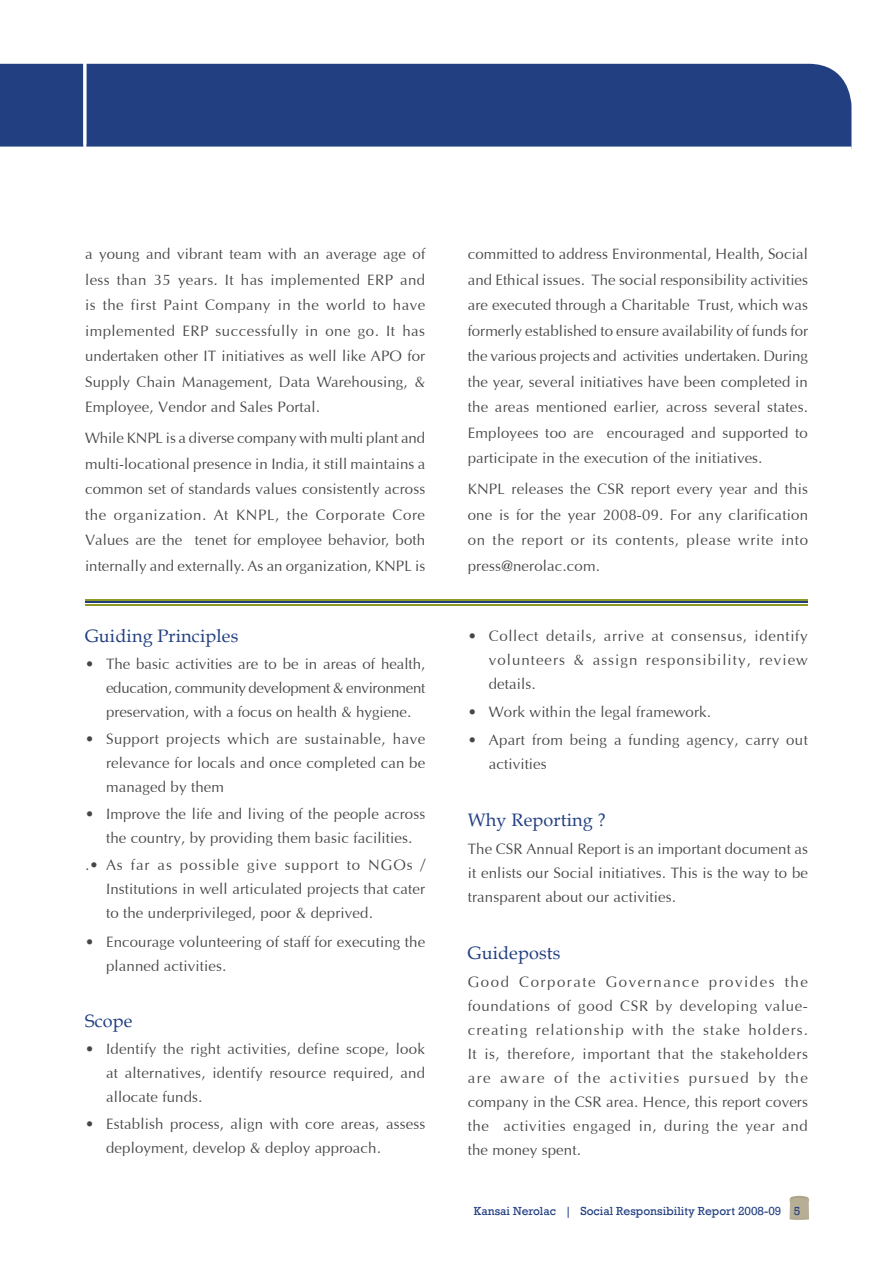
<style>
.page{position:relative;width:893px;height:1263px;background:#fff}
.page>*{position:absolute;margin:0;border:0;box-sizing:border-box;transform-origin:0 0}
.t1{font:18px "Book Antiqua";letter-spacing:.01em;color:#213f81}
.t2{font:15px/24px "Interface S Si";letter-spacing:.01em;color:#464646;text-align:justify}
.t3{font:12px "Rockwell";color:#213f81}
</style>
<div class="page">
<img style="left:789px;top:1200px;width:20px;height:6px">
<svg style="left:789px;top:1196px;width:20px;height:4px"></svg>
<div style="left:0;top:64px;width:851px;height:83px;background:#213f81"></div>
<hr style="left:83px;top:60px;width:3px;height:88px;background:#fff">
<hr style="left:85px;top:599px;width:723px;height:2px;background:#8f9a26">
<hr style="left:85px;top:601px;width:723px;height:2px;background:#213f81">
<hr style="left:85px;top:604px;width:723px;height:1px;background:#8f9a26">
<svg style="left:789px;top:1206px;width:20px;height:14px"></svg>
<p class="t2" style="left:85px;top:242px;width:342px;line-height:25.5px">a young and vibrant team with an average age of less than 35 years. It has implemented ERP and is the first Paint Company in the world to have implemented ERP successfully in one go. It has undertaken other IT initiatives as well like APO for Supply Chain Management, Data Warehousing, &amp; Employee, Vendor and Sales Portal.</p>
<p class="t2" style="left:85px;top:425px;width:342px;line-height:25.5px">While KNPL is a diverse company with multi plant and multi-locational presence in India, it still maintains a common set of standards values consistently across the organization. At KNPL, the Corporate Core Values are the tenet for employee behavior, both internally and externally. As an organization, KNPL is</p>
<p class="t1" style="left:85px;top:624px;width:155px">Guiding Principles</p>
<p class="t2" style="left:106px;top:652px;width:321px;text-indent:-21px">• The basic activities are to be in areas of health, education, community development &amp; environment preservation, with a focus on health &amp; hygiene.</p>
<p class="t2" style="left:106px;top:727px;width:321px;text-indent:-21px">• Support projects which are sustainable, have relevance for locals and once completed can be managed by them</p>
<p class="t2" style="left:85px;top:802px;width:342px;text-align:center">• Improve the life and living of the people across the country, by providing them basic facilities.</p>
<p class="t2" style="left:106px;top:853px;width:321px;text-indent:-21px">.• As far as possible give support to NGOs / Institutions in well articulated projects that cater to the underprivileged, poor &amp; deprived.</p>
<p class="t2" style="left:106px;top:929px;width:321px;text-indent:-21px">• Encourage volunteering of staff for executing the planned activities.</p>
<p class="t1" style="left:85px;top:1008px;width:49px">Scope</p>
<p class="t2" style="left:106px;top:1037px;width:321px;text-indent:-21px">• Identify the right activities, define scope, look at alternatives, identify resource required, and allocate funds.</p>
<p class="t2" style="left:106px;top:1112px;width:321px;text-indent:-21px">• Establish process, align with core areas, assess deployment, develop &amp; deploy approach.</p>
<p class="t2" style="left:468px;top:242px;width:342px;line-height:25.5px">committed to address Environmental, Health, Social and Ethical issues. The social responsibility activities are executed through a Charitable Trust, which was formerly established to ensure availability of funds for the various projects and activities undertaken. During the year, several initiatives have been completed in the areas mentioned earlier, across several states.<br>Employees too are encouraged and supported to participate in the execution of the initiatives.</p>
<p class="t2" style="left:468px;top:476px;width:342px;line-height:25.5px">KNPL releases the CSR report every year and this one is for the year 2008-09. For any clarification on the report or its contents, please write into press@nerolac.com.</p>
<p class="t2" style="left:489px;top:624px;width:321px;text-indent:-21px">• Collect details, arrive at consensus, identify volunteers &amp; assign responsibility, review details.</p>
<p class="t2" style="left:468px;top:700px;width:245px">• Work within the legal framework.</p>
<p class="t2" style="left:489px;top:728px;width:321px;text-indent:-21px">• Apart from being a funding agency, carry out activities</p>
<p class="t1" style="left:468px;top:807px;width:139px">Why Reporting ?</p>
<p class="t2" style="left:468px;top:837px;width:342px">The CSR Annual Report is an important document as it enlists our Social initiatives. This is the way to be transparent about our activities.</p>
<p class="t1" style="left:468px;top:940px;width:94px">Guideposts</p>
<p class="t2" style="left:468px;top:970px;width:342px">Good Corporate Governance provides the foundations of good CSR by developing value&shy;creating relationship with the stake holders.<br>It is, therefore, important that the stakeholders are aware of the activities pursued by the company in the CSR area. Hence, this report covers the activities engaged in, during the year and the money spent.</p>
<p class="t3" style="left:474px;top:1204px;width:309px">Kansai Nerolac | Social Responsibility Report 2008-09</p>
</div>
